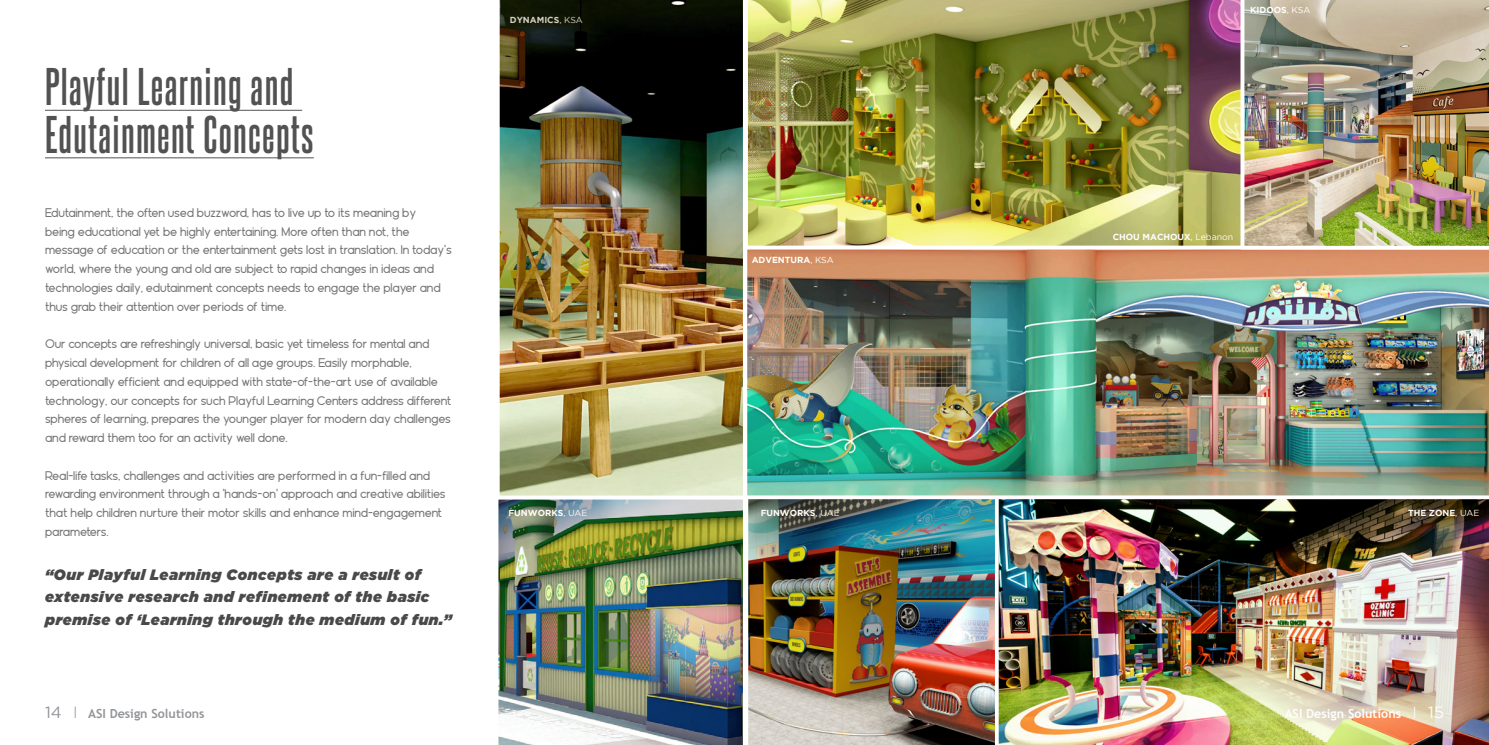
<style>
.page{position:relative;width:1489px;height:745px;background:#fff}
.page>*{position:absolute;margin:0;border:0;box-sizing:border-box;transform-origin:0 0}
.t1{font:700 45px/47.5px "Steelfish Rg";letter-spacing:.03em;color:#525252}
.t2{font:italic 900 15px/22.5px "Gotham";letter-spacing:.04em;color:#494949}
.t3{font:12.5px/18.8px "Geomatrix";letter-spacing:-.01em;color:#737373}
.t4{font:700 12.5px "Trebuchet MS";color:#939598}
.t5{font:700 12.5px "Trebuchet MS";color:#fff}
.t6{font:700 8.75px "Gotham";color:#fff}
.t7{font:700 8.75px "Gotham";color:#d1d3d4}
.s1{font-family:"Gotham";font-weight:400;font-size:16.25px}
.s2{font-family:"Gotham";font-weight:300;font-size:16.25px}
.s3{font-weight:400}
</style>
<div class="page">
<hr style="left:45px;top:110px;width:257px;height:1px;background:#525252">
<hr style="left:45px;top:157px;width:269px;height:1px;background:#525252">
<img style="left:998px;top:499px;width:490px;height:245px">
<img style="left:498px;top:499px;width:245px;height:245px">
<img style="left:499px;top:0;width:244px;height:496px">
<img style="left:748px;top:499px;width:247px;height:245px">
<img style="left:747px;top:0;width:493px;height:245px">
<img style="left:747px;top:245px;width:741px;height:251px">
<img style="left:1240px;top:0;width:248px;height:249px">
<h1 class="t1" style="left:45px;top:59px;width:270px">Playful Learning and<br>Edutainment Concepts</h1>
<p class="t3" style="left:45px;top:203px;width:408px">Edutainment, the often used buzzword, has to live up to its meaning by<br>being educational yet be highly entertaining. More often than not, the message of education or the entertainment gets lost in translation. In today’s world, where the young and old are subject to rapid changes in ideas and technologies daily, edutainment concepts needs to engage the player and thus grab their attention over periods of time.</p>
<p class="t3" style="left:45px;top:334px;width:408px">Our concepts are refreshingly universal, basic yet timeless for mental and physical development for children of all age groups. Easily morphable, operationally efficient and equipped with state-of-the-art use of available technology, our concepts for such Playful Learning Centers address different spheres of learning, prepares the younger player for modern day challenges and reward them too for an activity well done.</p>
<p class="t3" style="left:45px;top:466px;width:402px">Real-life tasks, challenges and activities are performed in a fun-filled and rewarding environment through a ‘hands-on’ approach and creative abilities that help children nurture their motor skills and enhance mind-engagement parameters.</p>
<p class="t2" style="left:45px;top:562px;width:408px">“Our Playful Learning Concepts are a result of extensive research and refinement of the basic premise of ‘Learning through the medium of fun.”</p>
<p class="t4" style="left:45px;top:705px;width:161px"><span class="s1">14</span> <span class="s2">I</span> ASI Design Solutions</p>
<p class="t7" style="left:510px;top:15px;width:74px">DYNAMICS<span class="s3">, KSA</span></p>
<p class="t6" style="left:751px;top:255px;width:83px">ADVENTURA<span class="s3">, KSA</span></p>
<p class="t6" style="left:1250px;top:5px;width:61px">KIDOOS<span class="s3">, KSA</span></p>
<p class="t6" style="left:1112px;top:231px;width:122px">CHOU MACHOUX<span class="s3">, Lebanon</span></p>
<p class="t6" style="left:508px;top:507px;width:80px">FUNWORKS<span class="s3">, UAE</span></p>
<p class="t6" style="left:760px;top:507px;width:80px">FUNWORKS<span class="s3">, UAE</span></p>
<p class="t6" style="left:1407px;top:507px;width:73px">THE ZONE<span class="s3">, UAE</span></p>
<p class="t5" style="left:1284px;top:705px;width:161px">ASI Design Solutions <span class="s2">I</span> <span class="s1">15</span></p>
</div>
